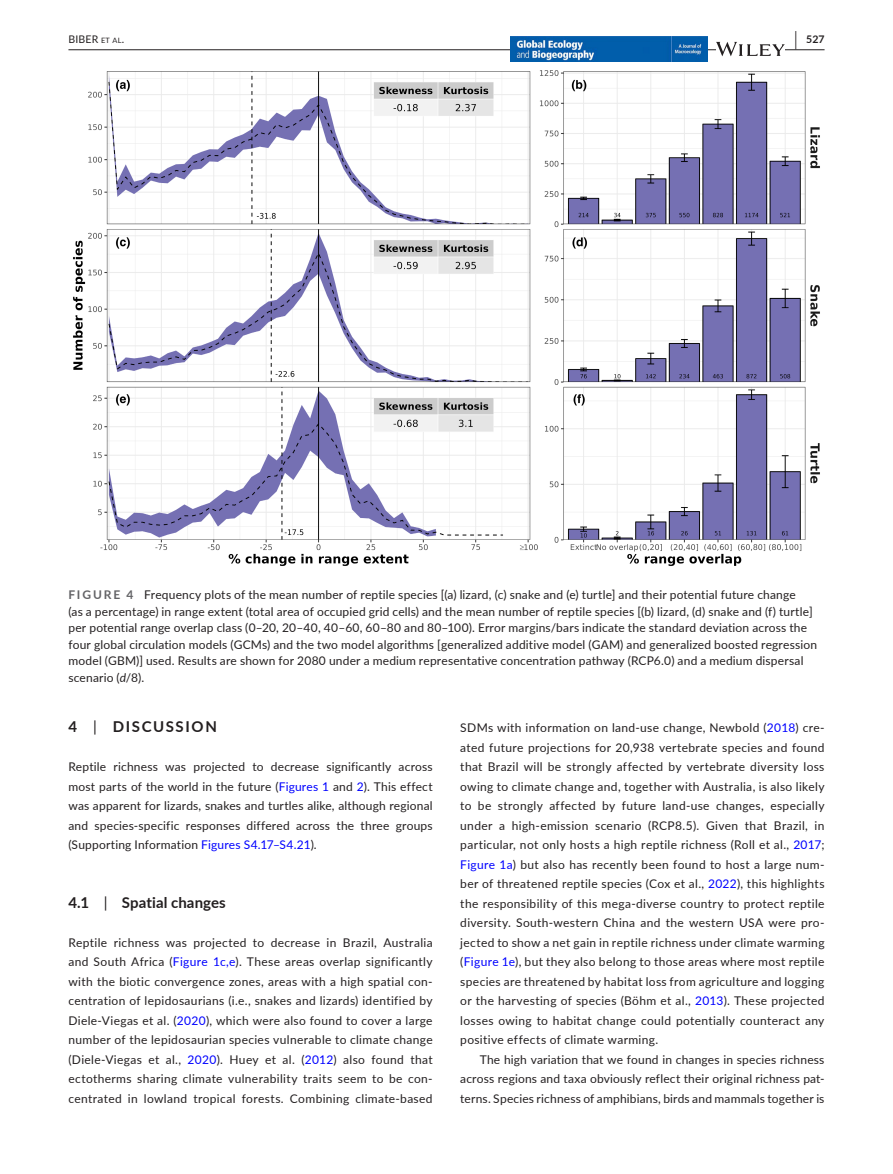
<style>
.page{position:relative;width:893px;height:1174px;background:#fff}
.page>*{position:absolute;margin:0;border:0;box-sizing:border-box;transform-origin:0 0}
.t1{font:700 15px "Lato";letter-spacing:.01em;color:#231f20}
.t2{font:700 15px "Lato";letter-spacing:.11em;color:#231f20}
.t3{font:12px/19.5px "Lato";letter-spacing:.015em;color:#231f20;text-align:justify}
.t4{font:10.5px "Lato";letter-spacing:.02em;color:#231f20}
.t5{font:700 10.5px "Lato";color:#231f20}
.s1{font-size:7.35px}
.s2{font-size:19.5px}
.s3{font-weight:700;color:#636366}
.s4{font-style:italic}
.s5{font-weight:400}
.s6{color:#00f}
</style>
<div class="page">
<hr style="left:68px;top:49px;width:756px;height:1px;background:#231f20">
<img style="left:511px;top:36px;width:197px;height:26px">
<svg style="left:716px;top:42px;width:69px;height:14px"></svg>
<img style="left:73px;top:70px;width:747px;height:496px">
<p class="t4" style="left:68px;top:31px;width:57px">BIBER <span class="s1">et al</span>.</p>
<p class="t5" style="left:795px;top:31px;width:31px"><span class="s2">|</span> 527</p>
<p class="t3" style="left:68px;top:586px;width:750px;line-height:16.5px;text-align:left"><span class="s3">FIGURE 4</span> Frequency plots of the mean number of reptile species [(a) lizard, (c) snake and (e) turtle] and their potential future change<br>(as a percentage) in range extent (total area of occupied grid cells) and the mean number of reptile species [(b) lizard, (d) snake and (f) turtle] per potential range overlap class (0–20, 20–40, 40–60, 60–80 and 80–100). Error margins/bars indicate the standard deviation across the four global circulation models (GCMs) and the two model algorithms [generalized additive model (GAM) and generalized boosted regression model (GBM)] used. Results are shown for 2080 under a medium representative concentration pathway (RCP6.0) and a medium dispersal scenario (<span class="s4">d</span>/8).</p>
<p class="t2" style="left:68px;top:716px;width:150px">4 <span class="s5">|</span> DISCUSSION</p>
<p class="t3" style="left:68px;top:756px;width:366px">Reptile richness was projected to decrease significantly across most parts of the world in the future (<span class="s6">Figures 1</span> and <span class="s6">2</span>). This effect was apparent for lizards, snakes and turtles alike, although regional and species-specific responses differed across the three groups (Supporting Information <span class="s6">Figures S4.17–S4.21</span>).</p>
<p class="t1" style="left:68px;top:891px;width:159px">4.1 <span class="s5">|</span> Spatial changes</p>
<p class="t3" style="left:68px;top:932px;width:366px">Reptile richness was projected to decrease in Brazil, Australia and South Africa (<span class="s6">Figure 1c,e</span>). These areas overlap significantly with the biotic convergence zones, areas with a high spatial con&shy;centration of lepidosaurians (i.e., snakes and lizards) identified by Diele-Viegas et al. (<span class="s6">2020</span>), which were also found to cover a large number of the lepidosaurian species vulnerable to climate change (Diele-Viegas et al., <span class="s6">2020</span>). Huey et al. (<span class="s6">2012</span>) also found that ectotherms sharing climate vulnerability traits seem to be con&shy;centrated in lowland tropical forests. Combining climate-based</p>
<p class="t3" style="left:460px;top:717px;width:366px">SDMs with information on land-use change, Newbold (<span class="s6">2018</span>) cre&shy;ated future projections for 20,938 vertebrate species and found that Brazil will be strongly affected by vertebrate diversity loss owing to climate change and, together with Australia, is also likely to be strongly affected by future land-use changes, especially under a high-emission scenario (RCP8.5). Given that Brazil, in particular, not only hosts a high reptile richness (Roll et al., <span class="s6">2017</span>; <span class="s6">Figure 1a</span>) but also has recently been found to host a large num&shy;ber of threatened reptile species (Cox et al., <span class="s6">2022</span>), this highlights the responsibility of this mega-diverse country to protect reptile diversity. South-western China and the western USA were pro&shy;jected to show a net gain in reptile richness under climate warming (<span class="s6">Figure 1e</span>), but they also belong to those areas where most reptile species are threatened by habitat loss from agriculture and logging or the harvesting of species (Böhm et al., <span class="s6">2013</span>). These projected losses owing to habitat change could potentially counteract any positive effects of climate warming.</p>
<p class="t3" style="left:460px;top:1049px;width:366px;text-indent:20px">The high variation that we found in changes in species richness across regions and taxa obviously reflect their original richness pat&shy;terns. Species richness of amphibians, birds and mammals together is</p>
</div>
